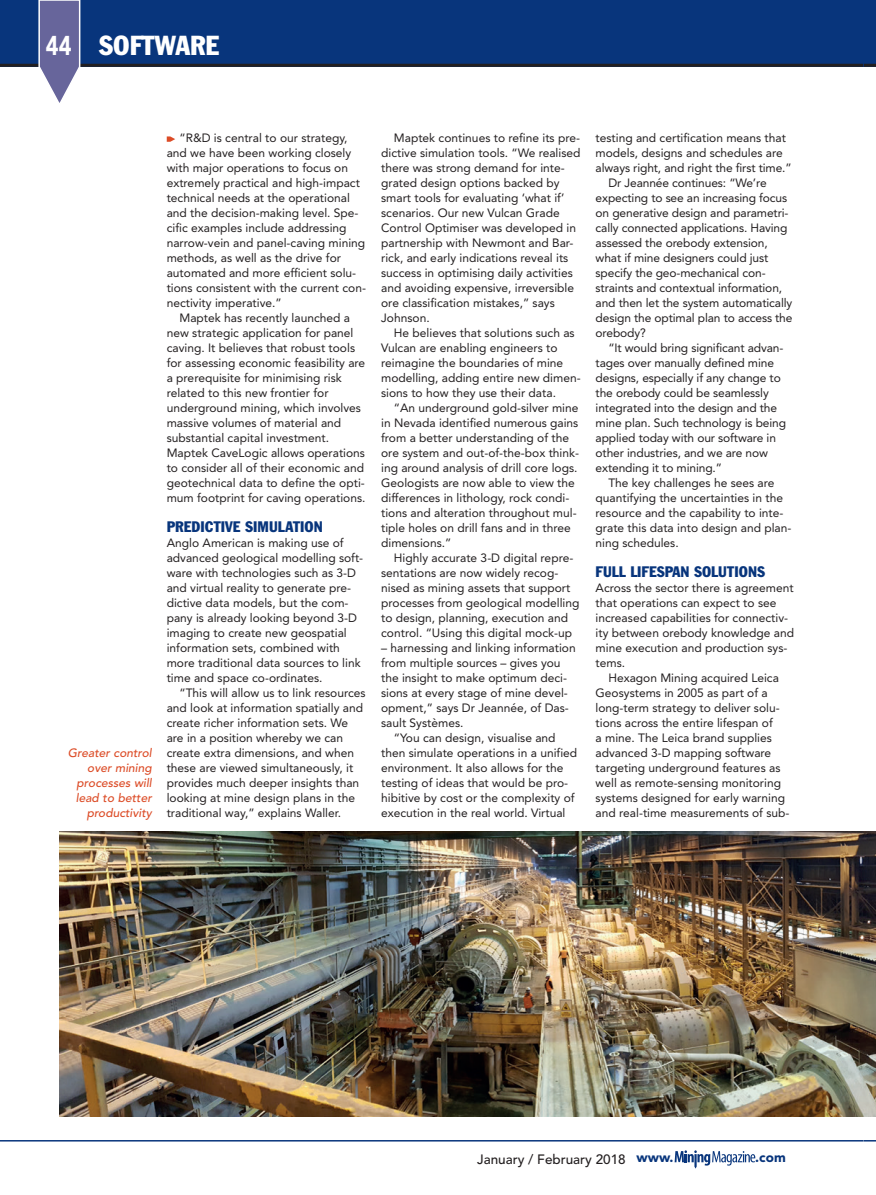
<style>
.page{position:relative;width:876px;height:1195px;background:#fff}
.page>*{position:absolute;margin:0;border:0;box-sizing:border-box;transform-origin:0 0}
.t1{font:condensed 27px "Franklin Gothic BT";color:#fff}
.t2{font:condensed 15px "Franklin Gothic BT";color:#08357c}
.t3{font:500 13.5px "Avenir";color:#231f20}
.t4{font:900 13.5px "Avenir";color:#08357c}
.t5{font:12px/15px "Avenir";color:#231f20}
.t6{font:italic 500 12px/15px "Avenir";color:#dc4c27;text-align:right}
.s1{font-family:"Avenir";font-weight:900;font-stretch:normal}
.s2{font-weight:900;color:#08357c}
</style>
<div class="page">
<div style="left:863px;top:0;width:13px;height:67px;background:#08357c"></div>
<svg style="left:863px;top:64px;width:13px;height:3px"></svg>
<svg style="left:675px;top:1150px;width:80px;height:18px"></svg>
<div style="left:0;top:0;width:863px;height:67px;background:#08357c"></div>
<hr style="left:0;top:64px;width:863px;height:3px;background:#231f20">
<svg style="left:38px;top:0;width:43px;height:103px"></svg>
<svg style="left:863px;top:1140px;width:13px;height:1px"></svg>
<hr style="left:0;top:1140px;width:863px;height:1px;background:#08357c">
<img style="left:60px;top:832px;width:816px;height:285px">
<svg style="left:167px;top:136px;width:8px;height:6px"></svg>
<h1 class="t1" style="left:46px;top:28px;width:175px"><span class="s1">44</span> SOFTWARE</h1>
<p class="t6" style="left:68px;top:745px;width:85px">Greater control over mining processes will lead to better productivity</p>
<p class="t5" style="left:167px;top:130px;width:201px;text-indent:13px">“R&amp;D is central to our strategy, and we have been working closely with major operations to focus on extremely practical and high-impact technical needs at the operational and the decision-making level. Spe&shy;cific examples include addressing narrow-vein and panel-caving mining methods, as well as the drive for automated and more efficient solu&shy;tions consistent with the current con&shy;nectivity imperative.”</p>
<p class="t5" style="left:167px;top:310px;width:200px;text-indent:13px">Maptek has recently launched a new strategic application for panel caving. It believes that robust tools for assessing economic feasibility are a prerequisite for minimising risk related to this new frontier for underground mining, which involves massive volumes of material and substantial capital investment.<br>Maptek CaveLogic allows operations to consider all of their economic and geotechnical data to define the opti&shy;mum footprint for caving operations.</p>
<p class="t2" style="left:167px;top:517px;width:158px">PREDICTIVE SIMULATION</p>
<p class="t5" style="left:167px;top:535px;width:198px">Anglo American is making use of advanced geological modelling soft&shy;ware with technologies such as 3-D and virtual reality to generate pre&shy;dictive data models, but the com&shy;pany is already looking beyond 3-D imaging to create new geospatial information sets, combined with more traditional data sources to link time and space co-ordinates.</p>
<p class="t5" style="left:167px;top:685px;width:200px;text-indent:13px">“This will allow us to link resources and look at information spatially and create richer information sets. We are in a position whereby we can create extra dimensions, and when these are viewed simultaneously, it provides much deeper insights than looking at mine design plans in the traditional way,” explains Waller.</p>
<p class="t5" style="left:381px;top:130px;width:201px;text-indent:13px">Maptek continues to refine its pre&shy;dictive simulation tools. “We realised there was strong demand for inte&shy;grated design options backed by smart tools for evaluating ‘what if’ scenarios. Our new Vulcan Grade Control Optimiser was developed in partnership with Newmont and Bar&shy;rick, and early indications reveal its success in optimising daily activities and avoiding expensive, irreversible ore classification mistakes,” says Johnson.</p>
<p class="t5" style="left:381px;top:325px;width:201px;text-indent:13px">He believes that solutions such as Vulcan are enabling engineers to reimagine the boundaries of mine modelling, adding entire new dimen&shy;sions to how they use their data.</p>
<p class="t5" style="left:381px;top:400px;width:199px;text-indent:13px">“An underground gold-silver mine in Nevada identified numerous gains from a better understanding of the ore system and out-of-the-box think&shy;ing around analysis of drill core logs.<br>Geologists are now able to view the differences in lithology, rock condi&shy;tions and alteration throughout mul&shy;tiple holes on drill fans and in three dimensions.”</p>
<p class="t5" style="left:381px;top:550px;width:200px;text-indent:13px">Highly accurate 3-D digital repre&shy;sentations are now widely recog&shy;nised as mining assets that support processes from geological modelling to design, planning, execution and control. “Using this digital mock-up</p>
<p class="t5" style="left:381px;top:640px;width:196px">– harnessing and linking information</p>
<p class="t5" style="left:381px;top:655px;width:181px">from multiple sources – gives you</p>
<p class="t5" style="left:381px;top:670px;width:187px">the insight to make optimum deci-</p>
<p class="t5" style="left:381px;top:685px;width:188px">sions at every stage of mine devel-</p>
<p class="t5" style="left:381px;top:700px;width:189px">opment,” says Dr Jeannée, of Das-</p>
<p class="t5" style="left:381px;top:715px;width:84px">sault Systèmes.</p>
<p class="t5" style="left:394px;top:730px;width:163px">“You can design, visualise and</p>
<p class="t5" style="left:381px;top:745px;width:198px">then simulate operations in a unified</p>
<p class="t5" style="left:381px;top:760px;width:184px">environment. It also allows for the</p>
<p class="t5" style="left:381px;top:775px;width:188px">testing of ideas that would be pro-</p>
<p class="t5" style="left:381px;top:790px;width:195px">hibitive by cost or the complexity of</p>
<p class="t5" style="left:381px;top:805px;width:186px">execution in the real world. Virtual</p>
<p class="t5" style="left:596px;top:130px;width:192px">testing and certification means that</p>
<p class="t5" style="left:596px;top:145px;width:189px">models, designs and schedules are</p>
<p class="t5" style="left:596px;top:160px;width:198px">always right, and right the first time.”</p>
<p class="t5" style="left:608px;top:175px;width:160px">Dr Jeannée continues: “We’re</p>
<p class="t5" style="left:596px;top:190px;width:193px">expecting to see an increasing focus</p>
<p class="t5" style="left:596px;top:205px;width:194px">on generative design and parametri-</p>
<p class="t5" style="left:596px;top:220px;width:193px">cally connected applications. Having</p>
<p class="t5" style="left:596px;top:235px;width:174px">assessed the orebody extension,</p>
<p class="t5" style="left:596px;top:250px;width:174px">what if mine designers could just</p>
<p class="t5" style="left:596px;top:265px;width:172px">specify the geo-mechanical con-</p>
<p class="t5" style="left:596px;top:280px;width:188px">straints and contextual information,</p>
<p class="t5" style="left:596px;top:295px;width:198px">and then let the system automatically</p>
<p class="t5" style="left:596px;top:310px;width:198px">design the optimal plan to access the</p>
<p class="t5" style="left:596px;top:325px;width:52px">orebody?</p>
<p class="t5" style="left:608px;top:340px;width:176px">“It would bring significant advan-</p>
<p class="t5" style="left:596px;top:355px;width:180px">tages over manually defined mine</p>
<p class="t5" style="left:596px;top:370px;width:187px">designs, especially if any change to</p>
<p class="t5" style="left:596px;top:385px;width:175px">the orebody could be seamlessly</p>
<p class="t5" style="left:596px;top:400px;width:183px">integrated into the design and the</p>
<p class="t5" style="left:596px;top:415px;width:192px">mine plan. Such technology is being</p>
<p class="t5" style="left:596px;top:430px;width:182px">applied today with our software in</p>
<p class="t5" style="left:596px;top:445px;width:174px">other industries, and we are now</p>
<p class="t5" style="left:596px;top:460px;width:128px">extending it to mining.”</p>
<p class="t5" style="left:608px;top:475px;width:168px">The key challenges he sees are</p>
<p class="t5" style="left:596px;top:490px;width:189px">quantifying the uncertainties in the</p>
<p class="t5" style="left:596px;top:505px;width:189px">resource and the capability to inte-</p>
<p class="t5" style="left:596px;top:520px;width:197px">grate this data into design and plan-</p>
<p class="t5" style="left:596px;top:535px;width:85px">ning schedules.</p>
<p class="t2" style="left:596px;top:562px;width:171px">FULL LIFESPAN SOLUTIONS</p>
<p class="t5" style="left:596px;top:580px;width:200px">Across the sector there is agreement that operations can expect to see increased capabilities for connectiv&shy;ity between orebody knowledge and mine execution and production sys&shy;tems.</p>
<p class="t5" style="left:596px;top:670px;width:195px;text-indent:13px">Hexagon Mining acquired Leica Geosystems in 2005 as part of a long-term strategy to deliver solu&shy;tions across the entire lifespan of<br>a mine. The Leica brand supplies advanced 3-D mapping software targeting underground features as well as remote-sensing monitoring systems designed for early warning and real-time measurements of sub-</p>
<p class="t3" style="left:477px;top:1151px;width:198px">January / February 2018 <span class="s2">www.</span></p>
<p class="t4" style="left:755px;top:1149px;width:32px">.com</p>
</div>
